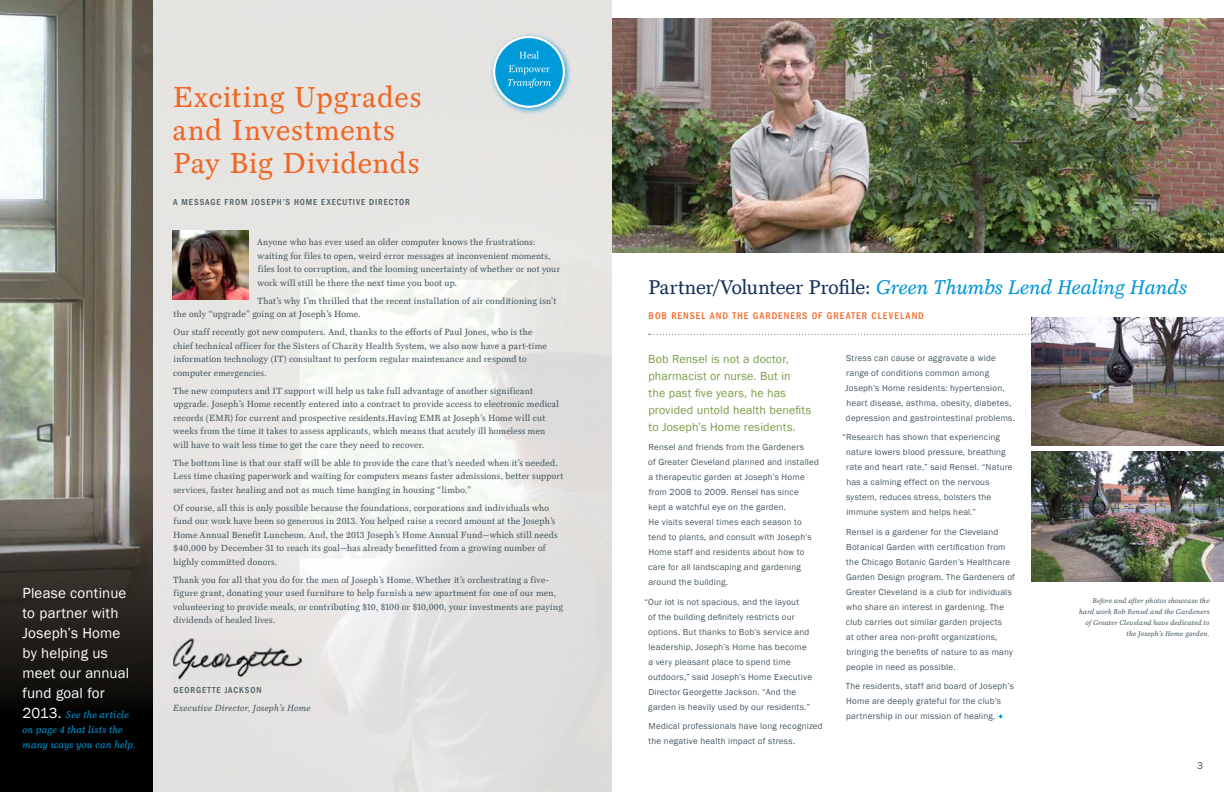
<style>
.page{position:relative;width:1224px;height:792px;background:#fff}
.page>*{position:absolute;margin:0;border:0;box-sizing:border-box;transform-origin:0 0}
.t1{font:29px/33px "Mt.Augustine Roman";letter-spacing:.035em;color:#f26522}
.t2{font:italic 20px "Mt.Augustine";letter-spacing:.005em;color:#0096d6}
.t3{font:15px/20px "Franklin Gothic";letter-spacing:.01em;color:#fff}
.t4{font:12px/17px "Franklin Gothic";letter-spacing:.01em;color:#7a9c49}
.t5{font:italic 10px/15px "Mt.Augustine";letter-spacing:.025em;color:#0096d6}
.t6{font:500 condensed 10px "Franklin Gothic";letter-spacing:.105em;color:#f26522}
.t7{font:10px "Franklin Gothic";color:#455761}
.t8{font:9px/13.5px "Mt.Augustine Roman";letter-spacing:.025em;color:#455761}
.t9{font:9px/15px "Franklin Gothic";letter-spacing:.025em;color:#455761}
.t10{font:500 condensed 9px "Franklin Gothic";letter-spacing:.11em;color:#455761}
.t11{font:italic 9px "Mt.Augustine";letter-spacing:.03em;color:#455761}
.t12{font:italic 7px/11px "Mt.Augustine";letter-spacing:.04em;color:#455761;text-align:right}
.s1{font-family:"Franklin Gothic";font-style:normal;font-size:15px;color:#fff}
.s2{font-family:"Mt.Augustine Roman";font-style:normal;color:#16325c}
</style>
<div class="page">
<img style="left:0;top:0;width:153px;height:470px">
<svg style="left:153px;top:0;width:459px;height:792px;fill:#e7e5e3"></svg>
<img style="left:612px;top:18px;width:612px;height:234px">
<svg style="left:0;top:470px;width:153px;height:322px;background:#312f2b"></svg>
<img style="left:173px;top:230px;width:75px;height:69px">
<div style="left:490px;top:33px;width:83px;height:82px;background:#0096d6;opacity:.75"></div>
<div style="left:494px;top:37px;width:70px;height:70px;background:#009ad8;border-radius:50%"></div>
<div style="left:493px;top:36px;width:72px;height:72px;border:2px solid #fff;border-radius:50%"></div>
<svg style="left:508px;top:65px;width:43px;height:23px"></svg>
<svg style="left:519px;top:51px;width:20px;height:8px"></svg>
<img style="left:173px;top:638px;width:129px;height:44px">
<svg style="left:998px;top:714px;width:5px;height:5px"></svg>
<svg style="left:648px;top:334px;width:381px;height:1px"></svg>
<img style="left:1031px;top:317px;width:193px;height:128px">
<img style="left:1031px;top:452px;width:193px;height:130px">
<h3 class="t3" style="left:22px;top:583px;width:108px">Please continue to partner with<br>Joseph’s Home by helping us meet our annual fund goal for</h3>
<p class="t5" style="left:22px;top:708px;width:115px"><span class="s1">2013.</span> See the article on page 4 that lists the many ways you can help.</p>
<h1 class="t1" style="left:173px;top:81px;width:250px">Exciting Upgrades and Investments<br>Pay Big Dividends</h1>
<p class="t10" style="left:173px;top:196px;width:15px">A MESSAGE</p>
<p class="t10" style="left:225px;top:196px;width:12px">FROM</p>
<p class="t10" style="left:251px;top:196px;width:7px">JOSEPH</p>
<p class="t10" style="left:283px;top:196px;width:18px">’S HOME</p>
<p class="t10" style="left:321px;top:196px;width:27px">EXECUTIVE</p>
<p class="t10" style="left:369px;top:196px;width:6px">DIRE</p>
<p class="t10" style="left:389px;top:196px;width:12px">CTOR</p>
<p class="t8" style="left:257px;top:235px;width:305px">Anyone who has ever used an older computer knows the frustrations: waiting for files to open, weird error messages at inconvenient moments, files lost to corruption, and the looming uncertainty of whether or not your work will still be there the next time you boot up.</p>
<p class="t8" style="left:174px;top:294px;width:384px;text-indent:84px">That’s why I’m thrilled that the recent installation of air conditioning isn’t the only “upgrade” going on at Joseph’s Home.</p>
<p class="t8" style="left:173px;top:325px;width:375px">Our staff recently got new computers. And, thanks to the efforts of Paul Jones, who is the chief technical officer for the Sisters of Charity Health System, we also now have a part-time information technology (IT) consultant to perform regular maintenance and respond to computer emergencies.</p>
<p class="t8" style="left:173px;top:384px;width:387px">The new computers and IT support will help us take full advantage of another significant upgrade. Joseph’s Home recently entered into a contract to provide access to electronic medical records (EMR) for current and prospective residents.Having EMR at Joseph’s Home will cut weeks from the time it takes to assess applicants, which means that acutely ill homeless men will have to wait less time to get the care they need to recover.</p>
<p class="t8" style="left:173px;top:456px;width:392px">The bottom line is that our staff will be able to provide the care that’s needed when it’s needed.<br>Less time chasing paperwork and waiting for computers means faster admissions, better support services, faster healing and not as much time hanging in housing “limbo.”</p>
<p class="t8" style="left:173px;top:501px;width:386px">Of course, all this is only possible because the foundations, corporations and individuals who fund our work have been so generous in 2013. You helped raise a record amount at the Joseph’s Home Annual Benefit Luncheon. And, the 2013 Joseph’s Home Annual Fund—which still needs $40,000 by December 31 to reach its goal—has already benefitted from a growing number of highly committed donors.</p>
<p class="t8" style="left:173px;top:573px;width:391px">Thank you for all that you do for the men of Joseph’s Home. Whether it’s orchestrating a five&shy;figure grant, donating your used furniture to help furnish a new apartment for one of our men, volunteering to provide meals, or contributing $10, $100 or $10,000, your investments are paying dividends of healed lives.</p>
<p class="t10" style="left:173px;top:684px;width:7px">GEORGETTE</p>
<p class="t10" style="left:225px;top:684px;width:21px">JACKSON</p>
<p class="t11" style="left:173px;top:704px;width:139px">Executive Director, Joseph’s Home</p>
<h2 class="t2" style="left:648px;top:279px;width:540px"><span class="s2">Partner/Volunteer Profile:</span> Green Thumbs Lend Healing Hands</h2>
<p class="t6" style="left:649px;top:310px;width:277px">BOB RENSEL AND THE GARDENERS OF GREATER CLEVELAND</p>
<h3 class="t4" style="left:648px;top:350px;width:165px">Bob Rensel is not a doctor, pharmacist or nurse. But in<br>the past five years, he has provided untold health benefits to Joseph’s Home residents.</h3>
<p class="t9" style="left:648px;top:440px;width:172px">Rensel and friends from the Gardeners<br>of Greater Cleveland planned and installed a therapeutic garden at Joseph’s Home from 2008 to 2009. Rensel has since<br>kept a watchful eye on the garden.<br>He visits several times each season to tend to plants, and consult with Joseph’s Home staff and residents about how to care for all landscaping and gardening around the building.</p>
<p class="t9" style="left:648px;top:594px;width:165px;text-indent:-4px">“Our lot is not spacious, and the layout<br>of the building definitely restricts our options. But thanks to Bob’s service and leadership, Joseph’s Home has become a very pleasant place to spend time outdoors,” said Joseph’s Home Executive Director Georgette Jackson. “And the garden is heavily used by our residents.”</p>
<p class="t9" style="left:649px;top:719px;width:176px">Medical professionals have long recognized the negative health impact of stress.</p>
<p class="t9" style="left:845px;top:350px;width:171px">Stress can cause or aggravate a wide range of conditions common among Joseph’s Home residents: hypertension, heart disease, asthma, obesity, diabetes, depression and gastrointestinal problems.</p>
<p class="t9" style="left:846px;top:430px;width:168px;text-indent:-4px">“Research has shown that experiencing nature lowers blood pressure, breathing rate and heart rate,” said Rensel. “Nature has a calming effect on the nervous system, reduces stress, bolsters the immune system and helps heal.”</p>
<p class="t9" style="left:846px;top:524px;width:171px">Rensel is a gardener for the Cleveland Botanical Garden with certification from the Chicago Botanic Garden’s Healthcare Garden Design program. The Gardeners of Greater Cleveland is a club for individuals who share an interest in gardening. The club carries out similar garden projects<br>at other area non-profit organizations, bringing the benefits of nature to as many people in need as possible.</p>
<p class="t9" style="left:846px;top:679px;width:170px">The residents, staff and board of Joseph’s<br>Home are deeply grateful for the club’s partnership in our mission of healing.</p>
<p class="t12" style="left:1079px;top:595px;width:132px">Before and after photos showcase the hard work Bob Rensel and the Gardeners of Greater Cleveland have dedicated to the Joseph’s Home garden.</p>
<p class="t7" style="left:1197px;top:760px;width:7px">3</p>
</div>
